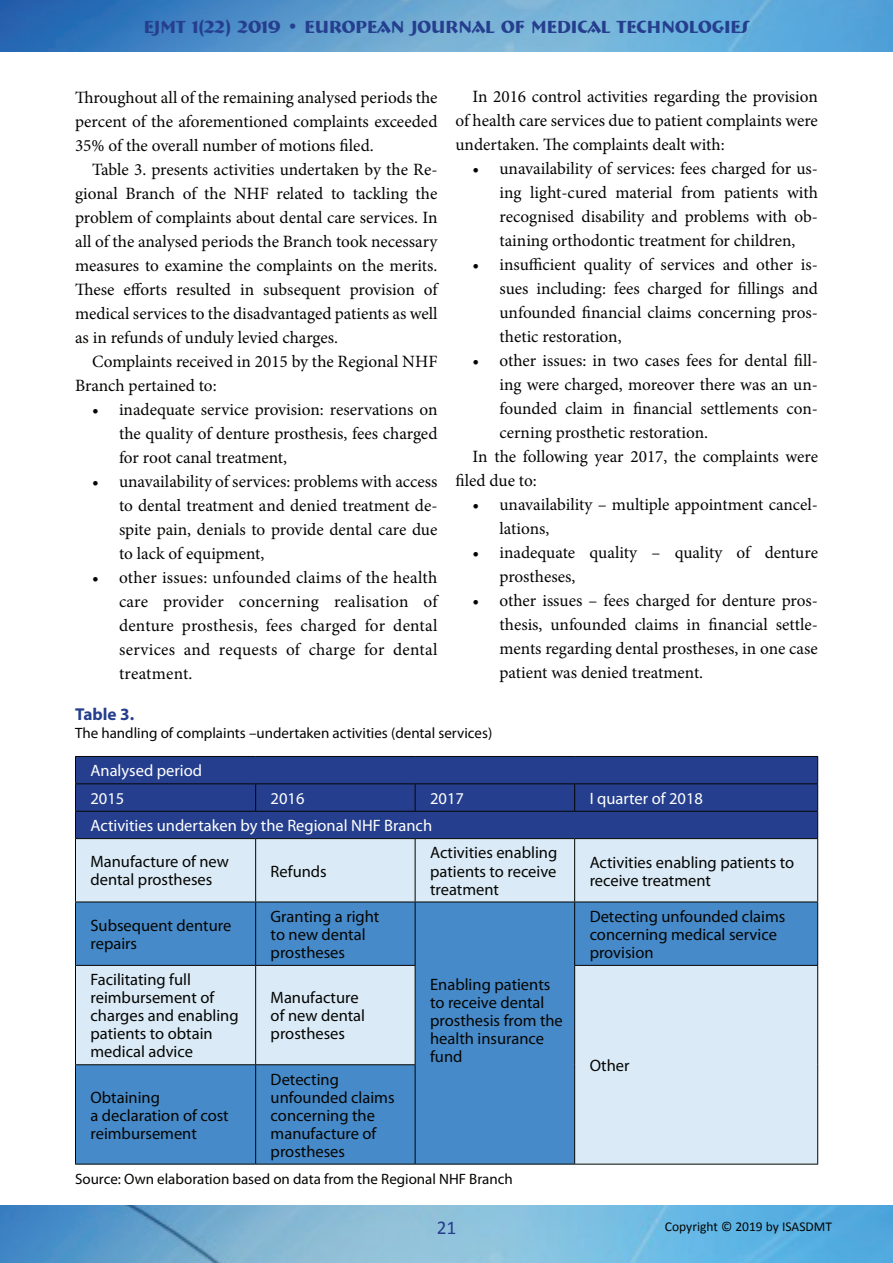
<style>
.page{position:relative;width:893px;height:1263px;background:#fff}
.page>*{position:absolute;margin:0;border:0;box-sizing:border-box;transform-origin:0 0}
.t1{font:19.5px "Calibri";color:#253f8e}
.t2{font:700 18px "Bremen BT";color:#253f8e}
.t3{font:17.25px/24px "Minion Pro";color:#040503;text-align:justify}
.t4{font:700 17.25px "Myriad Pro";color:#253f8e}
.t5{font:16.5px/18px "Myriad Pro";color:#040503}
.t6{font:16.5px/27.3px "Myriad Pro";color:#fff}
.t7{font:15px "Myriad Pro";color:#040503}
.t8{font:13.5px "Calibri";color:#040503}
</style>
<div class="page">
<img style="left:0;top:0;width:893px;height:52px">
<img style="left:0;top:1205px;width:893px;height:58px">
<div style="left:76px;top:757px;width:741px;height:81px;background:#253f8e"></div>
<div style="left:76px;top:839px;width:741px;height:63px;background:#daeaf6"></div>
<svg style="left:76px;top:903px;width:741px;height:261px;background:#84b2db"></svg>
<hr style="left:75px;top:783px;width:181px;height:1px;background:#040503">
<hr style="left:256px;top:783px;width:159px;height:1px;background:#040503">
<svg style="left:255px;top:784px;width:1px;height:27px"></svg>
<hr style="left:415px;top:783px;width:160px;height:1px;background:#040503">
<svg style="left:415px;top:784px;width:1px;height:27px"></svg>
<hr style="left:575px;top:783px;width:243px;height:1px;background:#040503">
<svg style="left:574px;top:784px;width:1px;height:27px"></svg>
<hr style="left:75px;top:811px;width:181px;height:1px;background:#040503">
<hr style="left:256px;top:811px;width:159px;height:1px;background:#040503">
<hr style="left:415px;top:811px;width:160px;height:1px;background:#040503">
<hr style="left:575px;top:811px;width:243px;height:1px;background:#040503">
<hr style="left:75px;top:838px;width:181px;height:1px;background:#040503">
<hr style="left:256px;top:838px;width:159px;height:1px;background:#040503">
<hr style="left:255px;top:839px;width:1px;height:63px;background:#040503">
<hr style="left:415px;top:838px;width:160px;height:1px;background:#040503">
<hr style="left:415px;top:839px;width:1px;height:63px;background:#040503">
<hr style="left:575px;top:838px;width:243px;height:1px;background:#040503">
<hr style="left:574px;top:839px;width:1px;height:63px;background:#040503">
<hr style="left:75px;top:902px;width:181px;height:1px;background:#040503">
<hr style="left:256px;top:902px;width:159px;height:1px;background:#040503">
<hr style="left:255px;top:902px;width:1px;height:63px;background:#040503">
<hr style="left:415px;top:902px;width:160px;height:1px;background:#040503">
<hr style="left:415px;top:902px;width:1px;height:63px;background:#040503">
<hr style="left:575px;top:902px;width:243px;height:1px;background:#040503">
<hr style="left:574px;top:902px;width:1px;height:63px;background:#040503">
<hr style="left:75px;top:965px;width:181px;height:1px;background:#040503">
<hr style="left:256px;top:965px;width:159px;height:1px;background:#040503">
<hr style="left:255px;top:966px;width:1px;height:98px;background:#040503">
<hr style="left:415px;top:966px;width:1px;height:98px;background:#040503">
<hr style="left:574px;top:965px;width:244px;height:1px;background:#040503">
<hr style="left:574px;top:966px;width:1px;height:99px;background:#040503">
<hr style="left:75px;top:1064px;width:181px;height:1px;background:#040503">
<hr style="left:256px;top:1064px;width:159px;height:1px;background:#040503">
<hr style="left:255px;top:1065px;width:1px;height:99px;background:#040503">
<hr style="left:415px;top:1065px;width:1px;height:99px;background:#040503">
<hr style="left:574px;top:1065px;width:1px;height:99px;background:#040503">
<hr style="left:75px;top:756px;width:181px;height:1px;background:#040503">
<hr style="left:256px;top:756px;width:159px;height:1px;background:#040503">
<hr style="left:415px;top:756px;width:160px;height:1px;background:#040503">
<hr style="left:575px;top:756px;width:243px;height:1px;background:#040503">
<svg style="left:75px;top:757px;width:1px;height:81px"></svg>
<svg style="left:817px;top:757px;width:1px;height:81px"></svg>
<hr style="left:75px;top:839px;width:1px;height:63px;background:#040503">
<hr style="left:817px;top:839px;width:1px;height:63px;background:#040503">
<hr style="left:75px;top:902px;width:1px;height:63px;background:#040503">
<hr style="left:817px;top:902px;width:1px;height:63px;background:#040503">
<hr style="left:75px;top:966px;width:1px;height:98px;background:#040503">
<hr style="left:817px;top:966px;width:1px;height:99px;background:#040503">
<hr style="left:75px;top:1065px;width:1px;height:99px;background:#040503">
<hr style="left:817px;top:1065px;width:1px;height:99px;background:#040503">
<hr style="left:75px;top:1164px;width:181px;height:1px;background:#040503">
<hr style="left:256px;top:1164px;width:159px;height:1px;background:#040503">
<hr style="left:415px;top:1164px;width:160px;height:1px;background:#040503">
<hr style="left:575px;top:1164px;width:243px;height:1px;background:#040503">
<p class="t2" style="left:144px;top:15px;width:607px">EJMT 1(22) 2019 • EUROPEAN JOURNAL OF MEDICAL TECHNOLOGIES</p>
<p class="t3" style="left:75px;top:85px;width:364px">Throughout all of the remaining analysed periods the percent of the aforementioned complaints exceeded 35% of the overall number of motions filed.</p>
<p class="t3" style="left:75px;top:157px;width:364px;text-indent:17px">Table 3. presents activities undertaken by the Re&shy;gional Branch of the NHF related to tackling the problem of complaints about dental care services. In all of the analysed periods the Branch took necessary measures to examine the complaints on the merits.<br>These efforts resulted in subsequent provision of medical services to the disadvantaged patients as well as in refunds of unduly levied charges.</p>
<p class="t3" style="left:75px;top:349px;width:364px;text-indent:17px">Complaints received in 2015 by the Regional NHF<br>Branch pertained to:</p>
<p class="t3" style="left:119px;top:397px;width:320px;text-indent:-27px">• inadequate service provision: reservations on the quality of denture prosthesis, fees charged for root canal treatment,</p>
<p class="t3" style="left:119px;top:469px;width:320px;text-indent:-27px">• unavailability of services: problems with access to dental treatment and denied treatment de&shy;spite pain, denials to provide dental care due to lack of equipment,</p>
<p class="t3" style="left:119px;top:565px;width:320px;text-indent:-27px">• other issues: unfounded claims of the health care provider concerning realisation of denture prosthesis, fees charged for dental services and requests of charge for dental treatment.</p>
<p class="t3" style="left:455px;top:85px;width:364px;text-indent:17px">In 2016 control activities regarding the provision of health care services due to patient complaints were undertaken. The complaints dealt with:</p>
<p class="t3" style="left:499px;top:157px;width:320px;text-indent:-27px">• unavailability of services: fees charged for us&shy;ing light-cured material from patients with recognised disability and problems with ob&shy;taining orthodontic treatment for children,</p>
<p class="t3" style="left:499px;top:253px;width:320px;text-indent:-27px">• insufficient quality of services and other is&shy;sues including: fees charged for fillings and unfounded financial claims concerning pros&shy;thetic restoration,</p>
<p class="t3" style="left:472px;top:349px;width:347px">• other issues: in two cases fees for dental fill-</p>
<p class="t3" style="left:499px;top:373px;width:320px">ing were charged, moreover there was an un-</p>
<p class="t3" style="left:499px;top:397px;width:320px">founded claim in financial settlements con-</p>
<p class="t3" style="left:499px;top:421px;width:210px">cerning prosthetic restoration.</p>
<p class="t3" style="left:472px;top:445px;width:347px">In the following year 2017, the complaints were</p>
<p class="t3" style="left:455px;top:469px;width:83px">filed due to:</p>
<p class="t3" style="left:499px;top:493px;width:320px;text-indent:-27px">• unavailability – multiple appointment cancel&shy;lations,</p>
<p class="t3" style="left:499px;top:541px;width:320px;text-indent:-27px">• inadequate quality – quality of denture prostheses,</p>
<p class="t3" style="left:499px;top:589px;width:320px;text-indent:-27px">• other issues – fees charged for denture pros&shy;thesis, unfounded claims in financial settle&shy;ments regarding dental prostheses, in one case patient was denied treatment.</p>
<p class="t4" style="left:75px;top:703px;width:61px">Table 3.</p>
<p class="t7" style="left:75px;top:724px;width:419px">The handling of complaints –undertaken activities (dental services)</p>
<p class="t6" style="left:90px;top:757px;width:113px">Analysed period<br>2015</p>
<p class="t6" style="left:271px;top:784px;width:35px">2016</p>
<p class="t6" style="left:430px;top:784px;width:35px">2017</p>
<p class="t6" style="left:590px;top:784px;width:115px">I quarter of 2018</p>
<p class="t6" style="left:90px;top:812px;width:343px">Activities undertaken by the Regional NHF Branch</p>
<p class="t5" style="left:90px;top:853px;width:140px">Manufacture of new dental prostheses</p>
<p class="t5" style="left:271px;top:862px;width:58px">Refunds</p>
<p class="t5" style="left:430px;top:844px;width:129px;text-align:justify">Activities enabling patients to receive treatment</p>
<p class="t5" style="left:590px;top:853px;width:206px">Activities enabling patients to receive treatment</p>
<p class="t5" style="left:90px;top:916px;width:142px">Subsequent denture repairs</p>
<p class="t5" style="left:271px;top:907px;width:110px">Granting a right to new dental prostheses</p>
<p class="t5" style="left:90px;top:970px;width:150px">Facilitating full reimbursement of charges and enabling patients to obtain medical advice</p>
<p class="t5" style="left:271px;top:988px;width:96px">Manufacture of new dental prostheses</p>
<p class="t5" style="left:430px;top:975px;width:134px">Enabling patients to receive dental prosthesis from the health insurance fund</p>
<p class="t5" style="left:271px;top:1070px;width:125px">Detecting unfounded claims concerning the manufacture of prostheses</p>
<p class="t7" style="left:75px;top:1170px;width:439px">Source: Own elaboration based on data from the Regional NHF Branch</p>
<p class="t5" style="left:90px;top:1088px;width:140px">Obtaining<br>a declaration of cost reimbursement</p>
<p class="t5" style="left:590px;top:907px;width:197px">Detecting unfounded claims concerning medical service provision</p>
<p class="t5" style="left:590px;top:1056px;width:41px">Other</p>
<p class="t1" style="left:437px;top:1215px;width:21px">21</p>
<p class="t8" style="left:665px;top:1218px;width:169px">Copyright © 2019 by ISASDMT</p>
</div>
